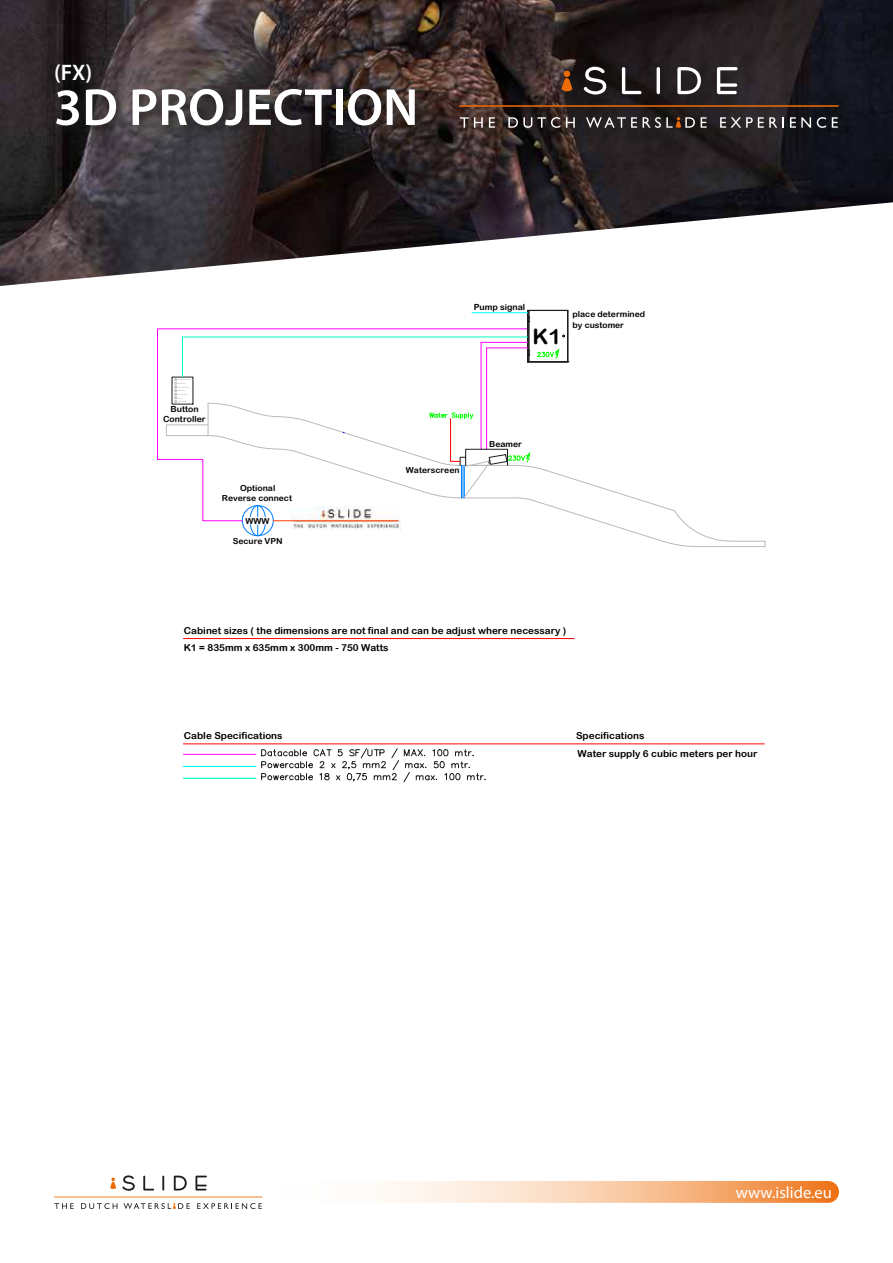
<style>
.page{position:relative;width:893px;height:1263px;background:#fff}
.page>*{position:absolute;margin:0;border:0;box-sizing:border-box;transform-origin:0 0}
.t1{font:600 52.5px "Myriad Pro";color:#fff}
.t2{font:600 22.5px "Myriad Pro";color:#fff}
.t3{font:21px "Arial Rounded MT Bold";color:#000}
.t4{font:16.5px "Myriad Pro";color:#fff}
.t5{font:9.6px/17.2px "Arial Rounded MT Bold";color:#000}
.t6{font:8.4px/10.4px "Arial Rounded MT Bold";color:#000;text-align:center}
.t7{font:8.25px/10.1px "Arial Rounded MT Bold";color:#000;text-align:center}
.t8{font:1.8px/3.6px "Arial Rounded MT Bold";color:#bababa}
</style>
<div class="page">
<svg style="left:157px;top:310px;width:609px;height:237px"></svg>
<hr style="left:481px;top:342px;width:47px;height:1px;background:#f0f">
<hr style="left:487px;top:347px;width:41px;height:1px;background:#f0f">
<hr style="left:183px;top:778px;width:73px;height:1px;background:#00ffbf">
<hr style="left:183px;top:754px;width:73px;height:1px;background:#f0f">
<hr style="left:183px;top:766px;width:73px;height:1px;background:#0ff">
<svg style="left:261px;top:748px;width:225px;height:35px"></svg>
<hr style="left:183px;top:638px;width:391px;height:1px;background:#f00">
<hr style="left:183px;top:743px;width:581px;height:1px;background:#f00">
<img style="left:0;top:0;width:893px;height:286px">
<div style="left:52px;top:61px;width:375px;height:77px;background:#1d1d1b;opacity:.75"></div>
<div style="left:456px;top:63px;width:394px;height:77px;background:#1d1d1b;opacity:.75"></div>
<svg style="left:561px;top:71px;width:11px;height:20px"></svg>
<svg style="left:584px;top:67px;width:22px;height:28px"></svg>
<svg style="left:622px;top:67px;width:19px;height:27px"></svg>
<hr style="left:657px;top:67px;width:3px;height:27px;background:#fff;border-radius:2px">
<svg style="left:677px;top:67px;width:24px;height:27px"></svg>
<svg style="left:717px;top:67px;width:21px;height:27px"></svg>
<hr style="left:459px;top:105px;width:380px;height:2px;background:#ed6b06">
<svg style="left:460px;top:117px;width:23px;height:11px"></svg>
<svg style="left:489px;top:117px;width:6px;height:11px"></svg>
<svg style="left:508px;top:117px;width:52px;height:11px"></svg>
<svg style="left:566px;top:117px;width:9px;height:11px"></svg>
<svg style="left:586px;top:117px;width:51px;height:11px"></svg>
<svg style="left:701px;top:117px;width:6px;height:11px"></svg>
<svg style="left:720px;top:117px;width:64px;height:11px"></svg>
<svg style="left:790px;top:117px;width:21px;height:11px"></svg>
<svg style="left:817px;top:117px;width:9px;height:11px"></svg>
<svg style="left:832px;top:117px;width:6px;height:11px"></svg>
<svg style="left:643px;top:117px;width:52px;height:11px"></svg>
<svg style="left:388px;top:1181px;width:451px;height:22px;background:#f8c59e"></svg>
<svg style="left:110px;top:1177px;width:6px;height:12px"></svg>
<svg style="left:122px;top:1175px;width:13px;height:16px"></svg>
<svg style="left:143px;top:1176px;width:11px;height:14px"></svg>
<svg style="left:162px;top:1176px;width:2px;height:14px"></svg>
<svg style="left:174px;top:1175px;width:13px;height:15px"></svg>
<svg style="left:195px;top:1175px;width:12px;height:15px"></svg>
<hr style="left:54px;top:1196px;width:208px;height:1px;background:#ed6b06">
<svg style="left:54px;top:1203px;width:20px;height:6px"></svg>
<svg style="left:81px;top:1203px;width:36px;height:6px"></svg>
<svg style="left:197px;top:1203px;width:65px;height:6px"></svg>
<svg style="left:124px;top:1203px;width:66px;height:6px"></svg>
<h2 class="t2" style="left:54px;top:58px;width:40px">(FX)</h2>
<h1 class="t1" style="left:54px;top:74px;width:366px">3D PROJECTION</h1>
<p class="t8" style="left:178px;top:378px;width:14px">Photo Random<br>Rainbow<br>Pink Sparkle<br>Blue Run<br>Circle light</p>
<p class="t8" style="left:178px;top:396px;width:11px">Disco<br>Halloween</p>
<p class="t6" style="left:163px;top:404px;width:44px">Button<br>Controller</p>
<p class="t7" style="left:222px;top:483px;width:72px">Optional<br>Reverse connect</p>
<p class="t7" style="left:246px;top:516px;width:25px">WWW</p>
<p class="t7" style="left:233px;top:536px;width:51px">Secure VPN</p>
<p class="t6" style="left:474px;top:301px;width:53px">Pump signal</p>
<h3 class="t3" style="left:532px;top:324px;width:30px">K1</h3>
<p class="t7" style="left:573px;top:309px;width:74px;text-align:left">place determined by customer</p>
<p class="t7" style="left:406px;top:465px;width:55px">Waterscreen</p>
<p class="t7" style="left:489px;top:439px;width:34px">Beamer</p>
<p class="t5" style="left:184px;top:622px;width:384px">Cabinet sizes ( the dimensions are not final and can be adjust where necessary )<br>K1 = 835mm x 635mm x 300mm - 750 Watts</p>
<p class="t5" style="left:184px;top:727px;width:100px">Cable Specifications</p>
<p class="t5" style="left:576px;top:727px;width:183px">Specifications<br>Water supply 6 cubic meters per hour</p>
<h3 class="t4" style="left:736px;top:1182px;width:97px">www.islide.eu</h3>
</div>
